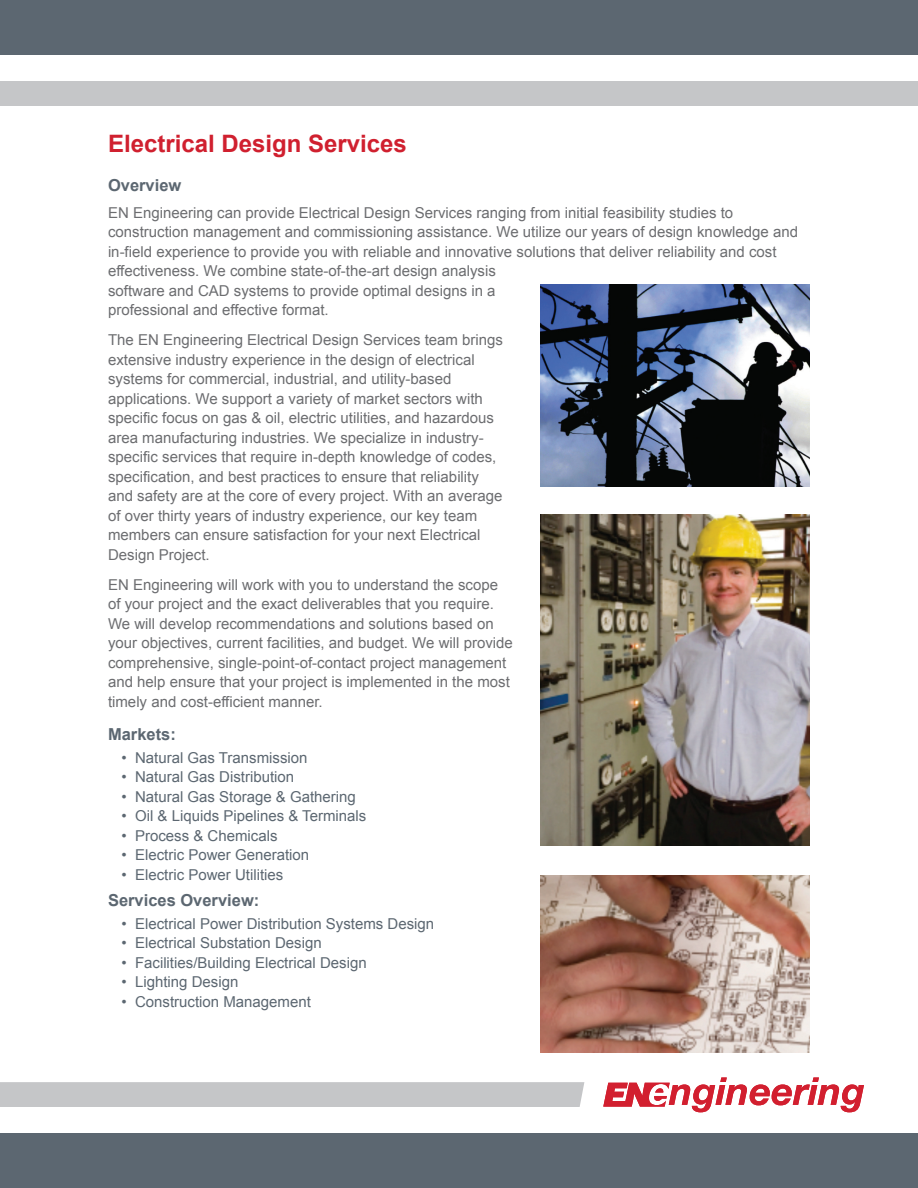
<style>
.page{position:relative;width:918px;height:1188px;background:#fff}
.page>*{position:absolute;margin:0;border:0;box-sizing:border-box;transform-origin:0 0}
.t1{font:700 24px "Arial";color:#d0202f}
.GREY_SUBHEAD{font:700 16.5px "Arial";color:#5c6771}
.TEXT{font:15px/19.5px "Arial";color:#6c6d70}
.t2{font:15px "Arial";color:#5c6771}
</style>
<div class="page">
<img style="left:540px;top:514px;width:270px;height:332px">
<img style="left:540px;top:284px;width:270px;height:202px">
<img style="left:540px;top:875px;width:270px;height:177px">
<div style="left:0;top:81px;width:918px;height:25px;background:#c5c6c8"></div>
<div style="left:0;top:0;width:918px;height:54px;background:#5c6771"></div>
<div style="left:0;top:1134px;width:918px;height:54px;background:#5c6771"></div>
<div style="left:0;top:1082px;width:584px;height:25px;background:#c5c6c8"></div>
<svg style="left:603px;top:1078px;width:261px;height:34px"></svg>
<p class="t1" style="left:108px;top:131px;width:300px">Electrical Design Services</p>
<p class="GREY_SUBHEAD" style="left:108px;top:176px;width:75px">Overview</p>
<p class="TEXT" style="left:108px;top:203px;width:692px">EN Engineering can provide Electrical Design Services ranging from initial feasibility studies to construction management and commissioning assistance. We utilize our years of design knowledge and in-field experience to provide you with reliable and innovative solutions that deliver reliability and cost effectiveness. We combine state-of-the-art design analysis<br>software and CAD systems to provide optimal designs in a<br>professional and effective format.</p>
<p class="TEXT" style="left:108px;top:330px;width:397px">The EN Engineering Electrical Design Services team brings extensive industry experience in the design of electrical systems for commercial, industrial, and utility-based applications. We support a variety of market sectors with specific focus on gas &amp; oil, electric utilities, and hazardous area manufacturing industries. We specialize in industry&shy;specific services that require in-depth knowledge of codes, specification, and best practices to ensure that reliability and safety are at the core of every project. With an average of over thirty years of industry experience, our key team members can ensure satisfaction for your next Electrical Design Project.</p>
<p class="TEXT" style="left:108px;top:574px;width:406px">EN Engineering will work with you to understand the scope of your project and the exact deliverables that you require.<br>We will develop recommendations and solutions based on your objectives, current facilities, and budget. We will provide comprehensive, single-point-of-contact project management and help ensure that your project is implemented in the most timely and cost-efficient manner.</p>
<p class="GREY_SUBHEAD" style="left:108px;top:724px;width:69px">Markets:</p>
<p class="t2" style="left:122px;top:749px;width:188px">• Natural Gas Transmission</p>
<p class="t2" style="left:122px;top:768px;width:174px">• Natural Gas Distribution</p>
<p class="t2" style="left:122px;top:788px;width:236px">• Natural Gas Storage &amp; Gathering</p>
<p class="t2" style="left:122px;top:807px;width:246px">• Oil &amp; Liquids Pipelines &amp; Terminals</p>
<p class="t2" style="left:122px;top:827px;width:158px">• Process &amp; Chemicals</p>
<p class="t2" style="left:122px;top:846px;width:189px">• Electric Power Generation</p>
<p class="t2" style="left:122px;top:866px;width:163px">• Electric Power Utilities</p>
<p class="GREY_SUBHEAD" style="left:108px;top:891px;width:153px">Services Overview:</p>
<p class="t2" style="left:122px;top:915px;width:314px">• Electrical Power Distribution Systems Design</p>
<p class="t2" style="left:122px;top:935px;width:202px">• Electrical Substation Design</p>
<p class="t2" style="left:122px;top:954px;width:247px">• Facilities/Building Electrical Design</p>
<p class="t2" style="left:122px;top:974px;width:118px">• Lighting Design</p>
<p class="t2" style="left:122px;top:993px;width:191px">• Construction Management</p>
</div>
